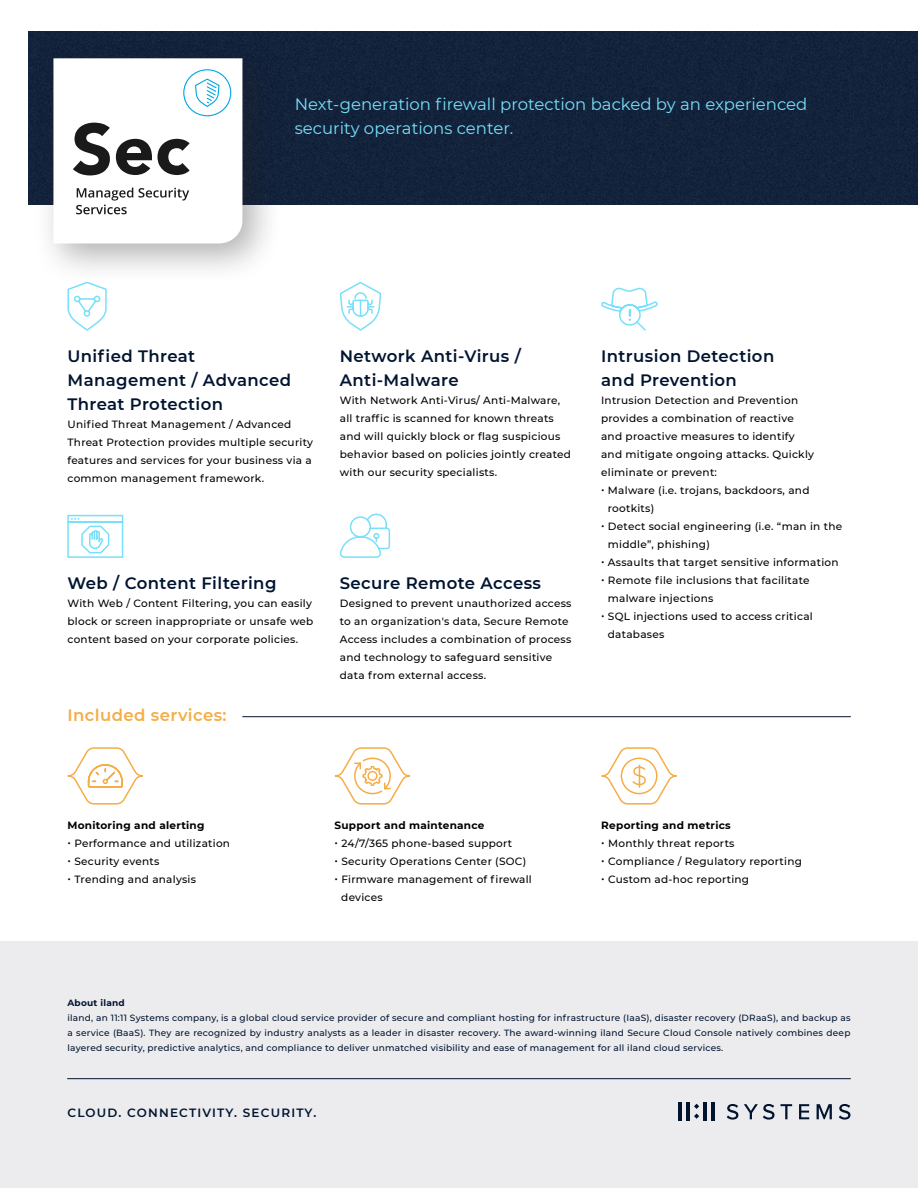
<style>
.page{position:relative;width:918px;height:1188px;background:#fff}
.page>*{position:absolute;margin:0;border:0;box-sizing:border-box;transform-origin:0 0}
.t1{font:600 16.5px/24px "Montserrat";letter-spacing:.025em;color:#001430}
.t2{font:16.5px/24px "Montserrat";color:#78e0fa}
.t3{font:600 16.5px "Montserrat";letter-spacing:.025em;color:#f5ad47}
.t4{font:600 12px "Montserrat";letter-spacing:.1em;color:#001430}
.t5{font:500 10.5px/18px "Montserrat";letter-spacing:.025em;color:#000}
.t6{font:700 10.5px "Montserrat";letter-spacing:.025em;color:#000}
.t7{font:500 9px/15px "Montserrat";letter-spacing:.025em;color:#001430;text-align:justify}
.t8{font:700 9px "Montserrat";letter-spacing:.025em;color:#001430}
</style>
<div class="page">
<div style="left:28px;top:31px;width:890px;height:173px;background:#13233c"></div>
<div style="left:34px;top:39px;width:249px;height:245px;background:#231f20;opacity:.35"></div>
<svg style="left:53px;top:58px;width:189px;height:185px"></svg>
<div style="left:0;top:941px;width:918px;height:247px;background:#ececee"></div>
<hr style="left:68px;top:1078px;width:782px;height:1px;background:#001430">
<hr style="left:243px;top:716px;width:607px;height:1px;background:#001430">
<svg style="left:67px;top:747px;width:77px;height:58px"></svg>
<svg style="left:334px;top:747px;width:77px;height:58px"></svg>
<svg style="left:601px;top:747px;width:76px;height:58px"></svg>
<svg style="left:340px;top:514px;width:51px;height:44px"></svg>
<svg style="left:339px;top:281px;width:43px;height:50px"></svg>
<svg style="left:67px;top:514px;width:57px;height:44px"></svg>
<svg style="left:601px;top:287px;width:57px;height:44px"></svg>
<svg style="left:67px;top:281px;width:41px;height:50px"></svg>
<svg style="left:727px;top:1104px;width:11px;height:16px"></svg>
<svg style="left:744px;top:1104px;width:31px;height:16px"></svg>
<svg style="left:781px;top:1104px;width:11px;height:15px"></svg>
<svg style="left:799px;top:1104px;width:10px;height:15px"></svg>
<svg style="left:817px;top:1104px;width:15px;height:15px"></svg>
<svg style="left:839px;top:1104px;width:12px;height:16px"></svg>
<hr style="left:678px;top:1102px;width:3px;height:18px;background:#001430">
<hr style="left:686px;top:1102px;width:4px;height:18px;background:#001430">
<svg style="left:694px;top:1104px;width:5px;height:15px"></svg>
<hr style="left:703px;top:1102px;width:4px;height:18px;background:#001430">
<hr style="left:712px;top:1102px;width:3px;height:18px;background:#001430">
<p class="t2" style="left:295px;top:92px;width:514px">Next-generation firewall protection backed by an experienced security operations center.</p>
<p class="t1" style="left:68px;top:343px;width:225px">Unified Threat<br>Management / Advanced<br>Threat Protection</p>
<p class="t5" style="left:68px;top:414px;width:247px">Unified Threat Management / Advanced Threat Protection provides multiple security features and services for your business via a common management framework.</p>
<p class="t1" style="left:340px;top:343px;width:183px">Network Anti-Virus /</p>
<p class="t1" style="left:340px;top:367px;width:120px">Anti-Malware</p>
<p class="t5" style="left:340px;top:390px;width:233px">With Network Anti-Virus/ Anti-Malware, all traffic is scanned for known threats and will quickly block or flag suspicious behavior based on policies jointly created with our security specialists.</p>
<p class="t1" style="left:68px;top:571px;width:211px">Web / Content Filtering</p>
<p class="t5" style="left:68px;top:594px;width:247px">With Web / Content Filtering, you can easily block or screen inappropriate or unsafe web content based on your corporate policies.</p>
<p class="t3" style="left:68px;top:704px;width:161px">Included services:</p>
<p class="t1" style="left:340px;top:571px;width:203px">Secure Remote Access</p>
<p class="t5" style="left:340px;top:594px;width:233px">Designed to prevent unauthorized access to an organization's data, Secure Remote Access includes a combination of process and technology to safeguard sensitive data from external access.</p>
<p class="t1" style="left:601px;top:343px;width:175px">Intrusion Detection</p>
<p class="t1" style="left:601px;top:367px;width:137px">and Prevention</p>
<p class="t5" style="left:601px;top:390px;width:214px">Intrusion Detection and Prevention provides a combination of reactive and proactive measures to identify and mitigate ongoing attacks. Quickly eliminate or prevent:</p>
<p class="t5" style="left:608px;top:480px;width:203px;text-indent:-7px">• Malware (i.e. trojans, backdoors, and rootkits)</p>
<p class="t5" style="left:608px;top:516px;width:236px;text-indent:-7px">• Detect social engineering (i.e. “man in the middle”, phishing)</p>
<p class="t5" style="left:601px;top:552px;width:239px">• Assaults that target sensitive information</p>
<p class="t5" style="left:608px;top:570px;width:203px;text-indent:-7px">• Remote file inclusions that facilitate malware injections</p>
<p class="t5" style="left:608px;top:606px;width:206px;text-indent:-7px">• SQL injections used to access critical databases</p>
<p class="t6" style="left:68px;top:818px;width:139px">Monitoring and alerting</p>
<p class="t5" style="left:68px;top:834px;width:164px">• Performance and utilization</p>
<p class="t5" style="left:68px;top:852px;width:93px">• Security events</p>
<p class="t5" style="left:68px;top:870px;width:130px">• Trending and analysis</p>
<p class="t6" style="left:334px;top:818px;width:152px">Support and maintenance</p>
<p class="t5" style="left:334px;top:834px;width:179px">• 24/7/365 phone-based support</p>
<p class="t5" style="left:334px;top:852px;width:193px">• Security Operations Center (SOC)</p>
<p class="t5" style="left:341px;top:870px;width:192px;text-indent:-7px">• Firmware management of firewall devices</p>
<p class="t6" style="left:601px;top:818px;width:131px">Reporting and metrics</p>
<p class="t5" style="left:601px;top:834px;width:135px">• Monthly threat reports</p>
<p class="t5" style="left:601px;top:852px;width:202px">• Compliance / Regulatory reporting</p>
<p class="t5" style="left:601px;top:870px;width:149px">• Custom ad-hoc reporting</p>
<p class="t8" style="left:68px;top:996px;width:59px">About iland</p>
<p class="t7" style="left:68px;top:1009px;width:785px">iland, an 11:11 Systems company, is a global cloud service provider of secure and compliant hosting for infrastructure (IaaS), disaster recovery (DRaaS), and backup as a service (BaaS). They are recognized by industry analysts as a leader in disaster recovery. The award-winning iland Secure Cloud Console natively combines deep layered security, predictive analytics, and compliance to deliver unmatched visibility and ease of management for all iland cloud services.</p>
<p class="t4" style="left:68px;top:1104px;width:250px">CLOUD. CONNECTIVITY. SECURITY.</p>
</div>
